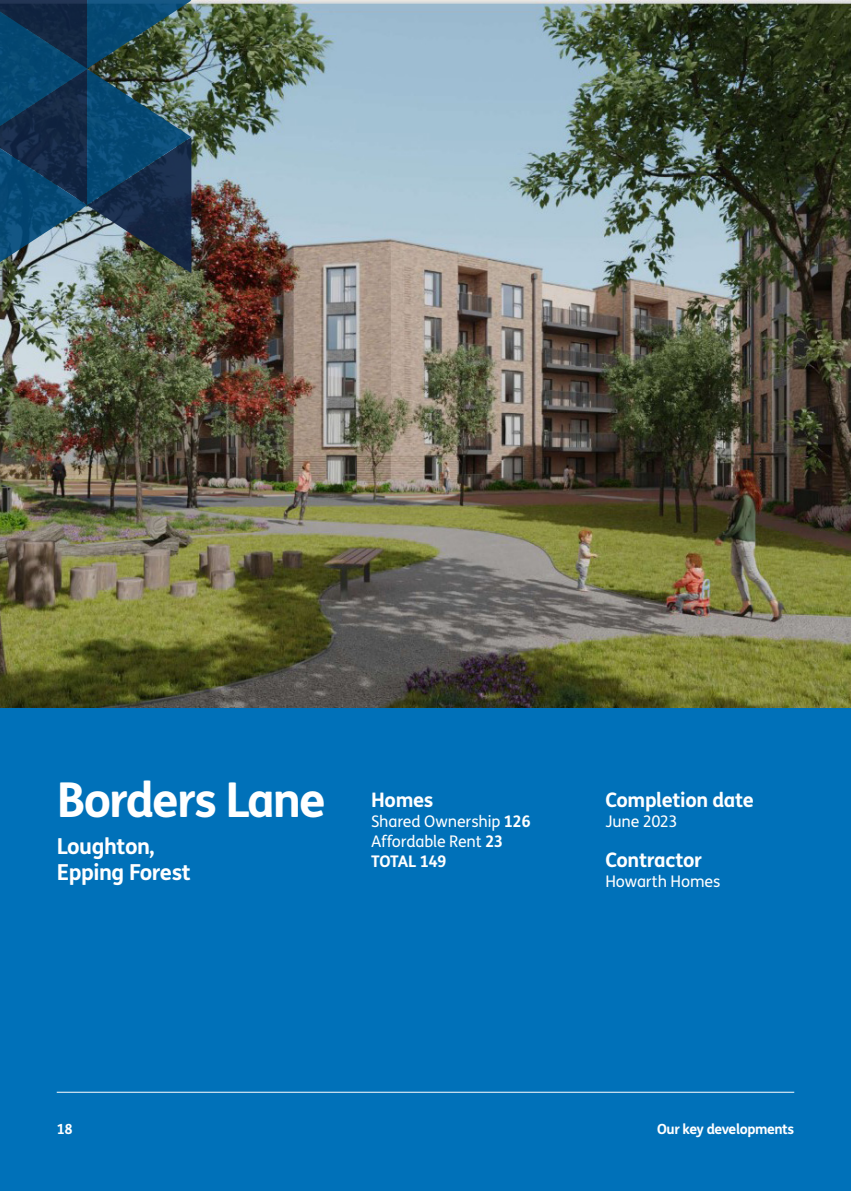
<style>
.page{position:relative;width:851px;height:1191px;background:#fff}
.page>*{position:absolute;margin:0;border:0;box-sizing:border-box;transform-origin:0 0}
.t1{font:700 48px "FS Me";letter-spacing:-.04em;color:#fff}
.t2{font:700 22px/26px "FS Me";letter-spacing:-.02em;color:#fff}
.t3{font:700 20px "FS Me";letter-spacing:-.02em;color:#fff}
.t4{font:16px/20px "FS Me";letter-spacing:-.01em;color:#fff}
.t5{font:700 14px "FS Me";letter-spacing:-.03em;color:#fff}
.s1{font-weight:700}
</style>
<div class="page">
<img style="left:0;top:0;width:850px;height:709px">
<div style="left:0;top:709px;width:850px;height:482px;background:#0071b9"></div>
<hr style="left:57px;top:1091px;width:737px;height:1px;background:#fff">
<svg style="left:0;top:0;width:191px;height:273px;background:#274c64"></svg>
<h1 class="t1" style="left:57px;top:763px;width:271px">Borders Lane</h1>
<h2 class="t2" style="left:57px;top:832px;width:135px">Loughton,<br>Epping Forest</h2>
<p class="t3" style="left:371px;top:784px;width:64px">Homes</p>
<p class="t4" style="left:371px;top:811px;width:161px">Shared Ownership <span class="s1">126<br></span>Affordable Rent <span class="s1">23<br>TOTAL 149</span></p>
<p class="t3" style="left:605px;top:784px;width:150px">Completion date</p>
<p class="t4" style="left:605px;top:811px;width:74px">June 2023</p>
<p class="t3" style="left:605px;top:844px;width:98px">Contractor</p>
<p class="t4" style="left:605px;top:871px;width:116px">Howarth Homes</p>
<p class="t5" style="left:57px;top:1118px;width:18px">18</p>
<p class="t5" style="left:657px;top:1118px;width:138px">Our key developments</p>
</div>
